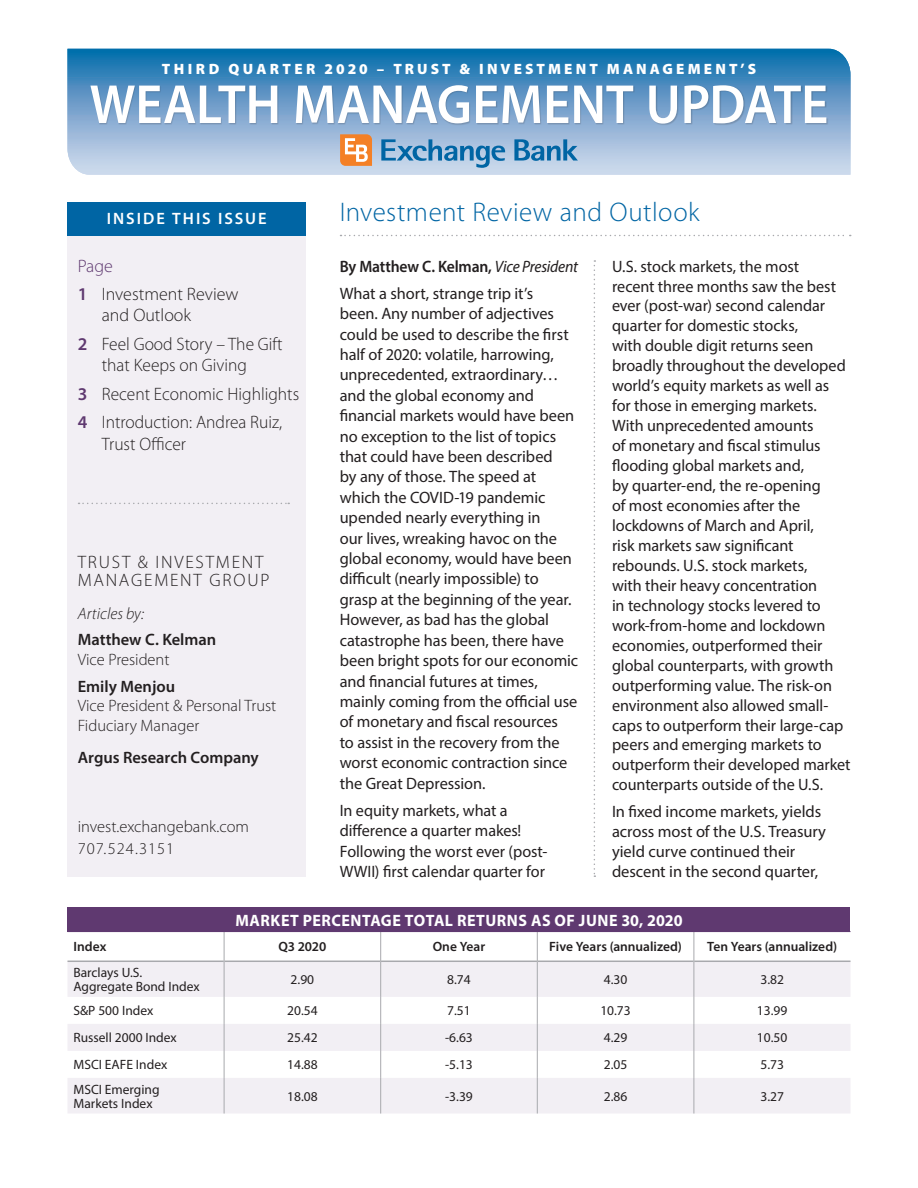
<style>
.page{position:relative;width:918px;height:1188px;background:#fff}
.page>*{position:absolute;margin:0;border:0;box-sizing:border-box;transform-origin:0 0}
.t1{font:600 55.5px "Myriad Pro";color:#fff;scale:.95 1}
.t2{font:300 27px "Myriad Pro";letter-spacing:.015em;color:#0065a4}
.t3{font:300 18px/21.6px "Myriad Pro";color:#231f20}
.t4{font:300 18px/18.6px "Myriad Pro";letter-spacing:.1em;color:#231f20}
.t5{font:300 18px "Myriad Pro";color:#5f3970}
.t6{font:16.5px/20px "Myriad Pro";letter-spacing:-.005em;color:#231f20}
.t7{font:300 16.5px/19.8px "Myriad Pro";color:#231f20}
.t8{font:600 16.5px/19.8px "Myriad Pro";letter-spacing:-.005em;color:#231f20}
.Table_Header{font:700 16.5px "Myriad Pro";letter-spacing:.03em;color:#fff}
.t9{font:600 16.5px "Myriad Pro";letter-spacing:-.005em;color:#231f20;scale:.95 1}
.t10{font:600 16.5px "Myriad Pro";letter-spacing:.12em;color:#fff}
.t11{font:italic 300 16.5px "Myriad Pro";color:#231f20}
.t12{font:900 15px "Myriad Pro";letter-spacing:.21em;color:#fff}
.t13{font:13.5px/13.5px "Myriad Pro";color:#231f20}
.Table_Copy_Bold{font:600 13.5px "Myriad Pro";color:#231f20}
.s1{font-weight:600;color:#5f3970}
.s2{font-weight:300}
.s3{font-weight:600}
.s4{font-weight:400;font-style:italic}
</style>
<div class="page">
<svg style="left:68px;top:49px;width:782px;height:126px;background:#70a4cc"></svg>
<svg style="left:340px;top:235px;width:511px;height:1px"></svg>
<div style="left:68px;top:202px;width:238px;height:675px;background:#f2eff4"></div>
<div style="left:68px;top:202px;width:238px;height:34px;background:#0065a4"></div>
<svg style="left:79px;top:503px;width:210px;height:1px"></svg>
<div style="left:91px;top:85px;width:737px;height:41px;background:#231f20;opacity:.2"></div>
<svg style="left:514px;top:139px;width:64px;height:22px"></svg>
<svg style="left:381px;top:139px;width:124px;height:29px;background:#7eabd0"></svg>
<svg style="left:340px;top:134px;width:32px;height:32px"></svg>
<div style="left:68px;top:907px;width:782px;height:25px;background:#5f3970"></div>
<svg style="left:68px;top:962px;width:782px;height:152px;fill:#f2eff4"></svg>
<hr style="left:68px;top:961px;width:156px;height:1px;background:#a8a9ad">
<hr style="left:224px;top:961px;width:156px;height:1px;background:#a8a9ad">
<hr style="left:381px;top:961px;width:156px;height:1px;background:#a8a9ad">
<hr style="left:538px;top:961px;width:156px;height:1px;background:#a8a9ad">
<hr style="left:694px;top:961px;width:157px;height:1px;background:#a8a9ad">
<svg style="left:224px;top:932px;width:1px;height:29px"></svg>
<svg style="left:380px;top:932px;width:1px;height:29px"></svg>
<svg style="left:537px;top:932px;width:1px;height:29px"></svg>
<svg style="left:694px;top:932px;width:1px;height:29px"></svg>
<hr style="left:224px;top:961px;width:1px;height:36px;background:#a8a9ad">
<hr style="left:380px;top:961px;width:1px;height:36px;background:#a8a9ad">
<hr style="left:537px;top:961px;width:1px;height:36px;background:#a8a9ad">
<hr style="left:694px;top:961px;width:1px;height:36px;background:#a8a9ad">
<svg style="left:224px;top:997px;width:1px;height:81px"></svg>
<svg style="left:380px;top:997px;width:1px;height:81px"></svg>
<svg style="left:537px;top:997px;width:1px;height:81px"></svg>
<svg style="left:694px;top:997px;width:1px;height:81px"></svg>
<hr style="left:224px;top:1078px;width:1px;height:36px;background:#a8a9ad">
<hr style="left:380px;top:1078px;width:1px;height:36px;background:#a8a9ad">
<hr style="left:537px;top:1078px;width:1px;height:36px;background:#a8a9ad">
<hr style="left:694px;top:1078px;width:1px;height:36px;background:#a8a9ad">
<hr style="left:694px;top:931px;width:157px;height:1px;background:#5f3970">
<svg style="left:594px;top:260px;width:1px;height:617px"></svg>
<p class="t12" style="left:162px;top:59px;width:596px">THIRD QUARTER 2020 – TRUST &amp; INVESTMENT MANAGEMENT’S</p>
<p class="t1" style="left:90px;top:69px;width:779px">WEALTH MANAGEMENT UPDATE</p>
<p class="t10" style="left:107px;top:208px;width:161px">INSIDE THIS ISSUE</p>
<p class="t5" style="left:78px;top:255px;width:37px">Page</p>
<p class="t3" style="left:102px;top:283px;width:138px;text-indent:-24px"><span class="s1">1</span> Investment Review and Outlook</p>
<p class="t3" style="left:102px;top:333px;width:182px;text-indent:-24px"><span class="s1">2</span> Feel Good Story – The Gift that Keeps on Giving</p>
<p class="t3" style="left:78px;top:383px;width:223px"><span class="s1">3</span> Recent Economic Highlights</p>
<p class="t3" style="left:102px;top:411px;width:182px;text-indent:-24px"><span class="s1">4</span> Introduction: Andrea Ruiz,<br>Trust Officer</p>
<p class="t4" style="left:78px;top:552px;width:193px">TRUST &amp; INVESTMENT<br>MANAGEMENT GROUP</p>
<p class="t11" style="left:78px;top:603px;width:68px">Articles by:</p>
<p class="t8" style="left:78px;top:629px;width:140px">Matthew C. Kelman<br><span class="s2">Vice President</span></p>
<p class="t7" style="left:78px;top:676px;width:200px"><span class="s3">Emily Menjou<br></span>Vice President &amp; Personal Trust<br>Fiduciary Manager</p>
<p class="t8" style="left:78px;top:747px;width:182px">Argus Research Company</p>
<p class="t7" style="left:78px;top:815px;width:173px;line-height:22.8px">invest.exchangebank.com<br>707.524.3151</p>
<p class="t2" style="left:340px;top:196px;width:362px">Investment Review and Outlook</p>
<p class="t9" style="left:340px;top:256px;width:252px">By Matthew C. Kelman, <span class="s4">Vice President</span></p>
<p class="t6" style="left:340px;top:283px;width:240px;line-height:20.4px">What a short, strange trip it’s<br>been. Any number of adjectives could be used to describe the first half of 2020: volatile, harrowing, unprecedented, extraordinary… and the global economy and financial markets would have been no exception to the list of topics that could have been described<br>by any of those. The speed at which the COVID-19 pandemic upended nearly everything in<br>our lives, wreaking havoc on the global economy, would have been difficult (nearly impossible) to grasp at the beginning of the year.<br>However, as bad has the global catastrophe has been, there have been bright spots for our economic and financial futures at times, mainly coming from the official use of monetary and fiscal resources<br>to assist in the recovery from the worst economic contraction since the Great Depression.</p>
<p class="t6" style="left:340px;top:800px;width:209px;line-height:20.4px">In equity markets, what a difference a quarter makes!<br>Following the worst ever (post-<br>WWII) first calendar quarter for</p>
<p class="t6" style="left:612px;top:256px;width:240px">U.S. stock markets, the most<br>recent three months saw the best ever (post-war) second calendar quarter for domestic stocks,<br>with double digit returns seen broadly throughout the developed world’s equity markets as well as for those in emerging markets.<br>With unprecedented amounts<br>of monetary and fiscal stimulus flooding global markets and,<br>by quarter-end, the re-opening<br>of most economies after the lockdowns of March and April,<br>risk markets saw significant rebounds. U.S. stock markets,<br>with their heavy concentration<br>in technology stocks levered to work-from-home and lockdown economies, outperformed their global counterparts, with growth outperforming value. The risk-on environment also allowed small&shy;caps to outperform their large-cap peers and emerging markets to outperform their developed market counterparts outside of the U.S.</p>
<p class="t6" style="left:612px;top:801px;width:216px">In fixed income markets, yields across most of the U.S. Treasury yield curve continued their descent in the second quarter,</p>
<p class="Table_Header" style="left:236px;top:909px;width:449px">MARKET PERCENTAGE TOTAL RETURNS AS OF JUNE 30, 2020</p>
<p class="Table_Copy_Bold" style="left:74px;top:938px;width:34px">Index</p>
<p class="Table_Copy_Bold" style="left:278px;top:938px;width:49px">Q3 2020</p>
<p class="Table_Copy_Bold" style="left:433px;top:938px;width:54px">One Year</p>
<p class="Table_Copy_Bold" style="left:549px;top:938px;width:134px">Five Years (annualized)</p>
<p class="Table_Copy_Bold" style="left:707px;top:938px;width:132px">Ten Years (annualized)</p>
<p class="t13" style="left:74px;top:966px;width:128px">Barclays U.S.<br>Aggregate Bond Index</p>
<p class="t13" style="left:291px;top:973px;width:25px">2.90</p>
<p class="t13" style="left:447px;top:973px;width:25px">8.74</p>
<p class="t13" style="left:604px;top:973px;width:25px">4.30</p>
<p class="t13" style="left:760px;top:973px;width:25px">3.82</p>
<p class="t13" style="left:74px;top:1004px;width:81px">S&amp;P 500 Index</p>
<p class="t13" style="left:287px;top:1004px;width:32px">20.54</p>
<p class="t13" style="left:447px;top:1004px;width:25px">7.51</p>
<p class="t13" style="left:600px;top:1004px;width:32px">10.73</p>
<p class="t13" style="left:757px;top:1004px;width:32px">13.99</p>
<p class="t13" style="left:74px;top:1031px;width:105px">Russell 2000 Index</p>
<p class="t13" style="left:287px;top:1031px;width:32px">25.42</p>
<p class="t13" style="left:445px;top:1031px;width:29px">-6.63</p>
<p class="t13" style="left:604px;top:1031px;width:25px">4.29</p>
<p class="t13" style="left:757px;top:1031px;width:32px">10.50</p>
<p class="t13" style="left:74px;top:1058px;width:95px">MSCI EAFE Index</p>
<p class="t13" style="left:287px;top:1058px;width:32px">14.88</p>
<p class="t13" style="left:445px;top:1058px;width:29px">-5.13</p>
<p class="t13" style="left:604px;top:1058px;width:25px">2.05</p>
<p class="t13" style="left:760px;top:1058px;width:25px">5.73</p>
<p class="t13" style="left:74px;top:1083px;width:88px">MSCI Emerging<br>Markets Index</p>
<p class="t13" style="left:287px;top:1089px;width:32px">18.08</p>
<p class="t13" style="left:445px;top:1089px;width:29px">-3.39</p>
<p class="t13" style="left:604px;top:1089px;width:25px">2.86</p>
<p class="t13" style="left:760px;top:1089px;width:25px">3.27</p>
</div>
